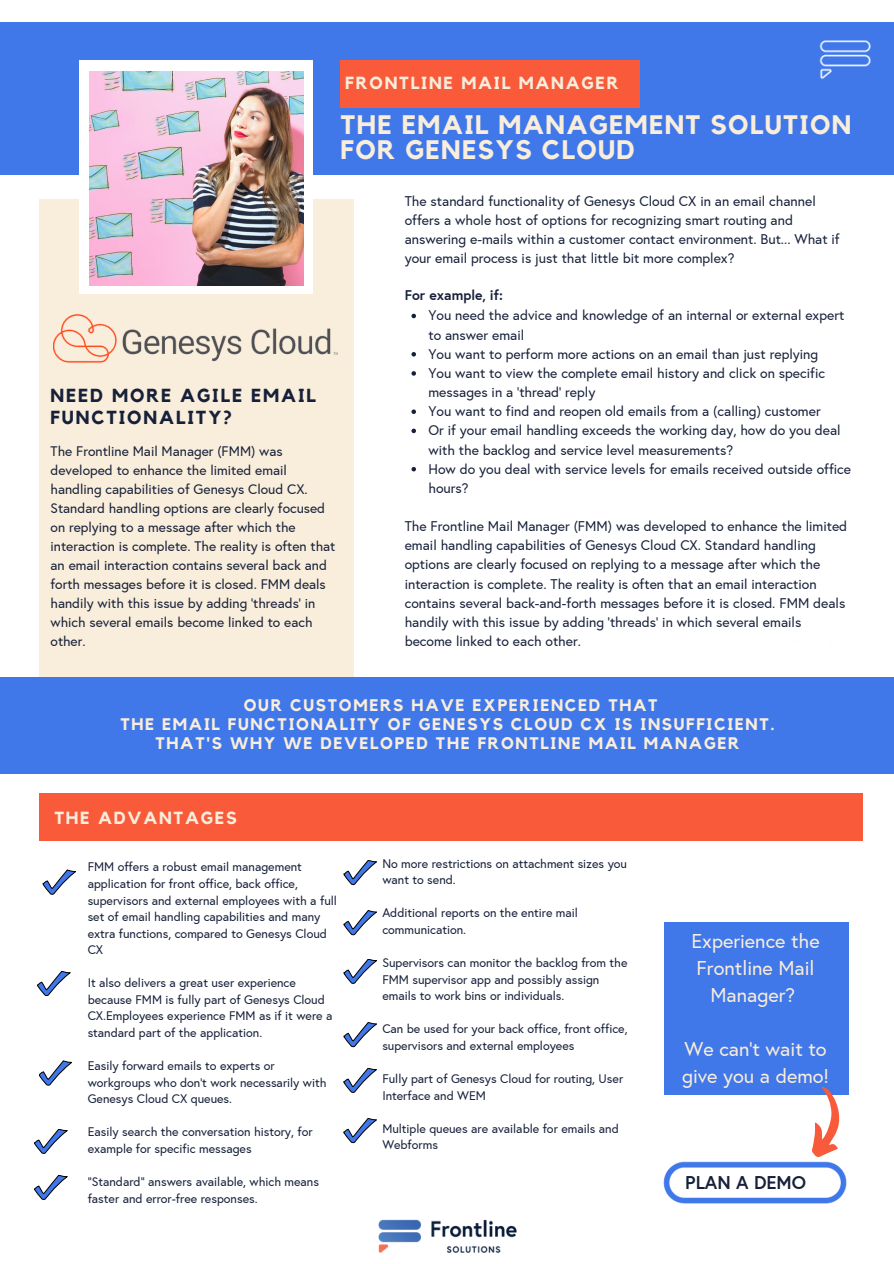
<style>
.page{position:relative;width:894px;height:1264px;background:#fff}
.page>*{position:absolute;margin:0;border:0;box-sizing:border-box;transform-origin:0 0}
.t1{font:700 26.7px/26px "Kollektif";letter-spacing:.05em;color:#f9eddb}
.t2{font:19.95px/27px "Europa";color:#f9eddb;text-align:center}
.t3{font:700 18.75px/22.4px "Kollektif";letter-spacing:.1em;color:#162039}
.t4{font:700 18.45px "Europa";color:#162039}
.t5{font:700 17.4px "Kollektif";letter-spacing:.1em;color:#f9eddb}
.t6{font:700 16.8px/19.2px "Kollektif";letter-spacing:.1em;color:#f9eddb;text-align:center}
.t7{font:13.95px/19.2px "Europa";color:#162039}
.t8{font:700 13.95px "Europa";color:#162039}
.t9{font:13.8px/18.9px "Europa";color:#162039}
.t10{font:12.45px/16.5px "Europa";color:#162039}
</style>
<div class="page">
<div style="left:0;top:22px;width:893px;height:152px;background:#4078ea"></div>
<div style="left:39px;top:199px;width:314px;height:573px;background:#f9eddb"></div>
<div style="left:79px;top:60px;width:234px;height:234px;background:#fff"></div>
<img style="left:89px;top:71px;width:214px;height:215px">
<img style="left:819px;top:40px;width:52px;height:39px">
<div style="left:340px;top:60px;width:300px;height:47px;background:#f85a3a"></div>
<img style="left:663px;top:1161px;width:184px;height:43px">
<div style="left:663px;top:922px;width:185px;height:172px;background:#4078ea"></div>
<svg style="left:810px;top:1087px;width:34px;height:70px"></svg>
<img style="left:54px;top:314px;width:283px;height:49px">
<svg style="left:411px;top:314px;width:5px;height:4px"></svg>
<svg style="left:411px;top:352px;width:5px;height:4px"></svg>
<svg style="left:411px;top:371px;width:5px;height:5px"></svg>
<svg style="left:411px;top:409px;width:5px;height:5px"></svg>
<svg style="left:411px;top:428px;width:5px;height:5px"></svg>
<svg style="left:411px;top:467px;width:5px;height:4px"></svg>
<div style="left:39px;top:793px;width:823px;height:48px;background:#f85a3a"></div>
<div style="left:0;top:676px;width:893px;height:97px;background:#4078ea"></div>
<img style="left:378px;top:1219px;width:139px;height:34px">
<svg style="left:43px;top:870px;width:33px;height:24px"></svg>
<svg style="left:37px;top:971px;width:33px;height:24px"></svg>
<svg style="left:39px;top:1060px;width:33px;height:25px"></svg>
<svg style="left:344px;top:860px;width:32px;height:25px"></svg>
<svg style="left:343px;top:1068px;width:33px;height:24px"></svg>
<svg style="left:344px;top:1022px;width:32px;height:25px"></svg>
<svg style="left:344px;top:959px;width:32px;height:24px"></svg>
<svg style="left:344px;top:910px;width:32px;height:25px"></svg>
<svg style="left:34px;top:1129px;width:33px;height:24px"></svg>
<svg style="left:34px;top:1175px;width:33px;height:24px"></svg>
<svg style="left:343px;top:1118px;width:33px;height:24px"></svg>
<p class="t5" style="left:345px;top:75px;width:275px">FRONTLINE MAIL MANAGER</p>
<h1 class="t1" style="left:340px;top:112px;width:512px">THE EMAIL MANAGEMENT SOLUTION<br>FOR GENESYS CLOUD</h1>
<h3 class="t3" style="left:51px;top:384px;width:267px">NEED MORE AGILE EMAIL<br>FUNCTIONALITY?</h3>
<p class="t9" style="left:51px;top:442px;width:286px">The Frontline Mail Manager (FMM) was developed to enhance the limited email handling capabilities of Genesys Cloud CX.<br>Standard handling options are clearly focused on replying to a message after which the interaction is complete. The reality is often that an email interaction contains several back and forth messages before it is closed. FMM deals handily with this issue by adding 'threads' in which several emails become linked to each other.</p>
<p class="t7" style="left:404px;top:191px;width:436px">The standard functionality of Genesys Cloud CX in an email channel offers a whole host of options for recognizing smart routing and answering e-mails within a customer contact environment. But... What if your email process is just that little bit more complex?</p>
<p class="t8" style="left:404px;top:286px;width:100px">For example, if:</p>
<p class="t7" style="left:428px;top:306px;width:424px">You need the advice and knowledge of an internal or external expert to answer email<br>You want to perform more actions on an email than just replying<br>You want to view the complete email history and click on specific messages in a ‘thread' reply<br>You want to find and reopen old emails from a (calling) customer<br>Or if your email handling exceeds the working day, how do you deal with the backlog and service level measurements?<br>How do you deal with service levels for emails received outside office hours?</p>
<p class="t7" style="left:404px;top:517px;width:444px">The Frontline Mail Manager (FMM) was developed to enhance the limited email handling capabilities of Genesys Cloud CX. Standard handling options are clearly focused on replying to a message after which the interaction is complete. The reality is often that an email interaction contains several back-and-forth messages before it is closed. FMM deals handily with this issue by adding 'threads' in which several emails become linked to each other.</p>
<p class="t6" style="left:120px;top:696px;width:655px">OUR CUSTOMERS HAVE EXPERIENCED THAT<br>THE EMAIL FUNCTIONALITY OF GENESYS CLOUD CX IS INSUFFICIENT.<br>THAT'S WHY WE DEVELOPED THE FRONTLINE MAIL MANAGER</p>
<p class="t5" style="left:54px;top:810px;width:184px">THE ADVANTAGES</p>
<p class="t10" style="left:88px;top:859px;width:251px">FMM offers a robust email management application for front office, back office, supervisors and external employees with a full set of email handling capabilities and many extra functions, compared to Genesys Cloud CX</p>
<p class="t10" style="left:88px;top:974px;width:246px">It also delivers a great user experience because FMM is fully part of Genesys Cloud CX.Employees experience FMM as if it were a standard part of the application.</p>
<p class="t10" style="left:88px;top:1057px;width:240px">Easily forward emails to experts or workgroups who don't work necessarily with<br>Genesys Cloud CX queues.</p>
<p class="t10" style="left:88px;top:1123px;width:226px">Easily search the conversation history, for example for specific messages</p>
<p class="t10" style="left:88px;top:1173px;width:233px">“Standard” answers available, which means faster and error-free responses.</p>
<p class="t10" style="left:382px;top:855px;width:246px">No more restrictions on attachment sizes you want to send.</p>
<p class="t10" style="left:382px;top:905px;width:197px">Additional reports on the entire mail communication.</p>
<p class="t10" style="left:382px;top:954px;width:246px">Supervisors can monitor the backlog from the<br>FMM supervisor app and possibly assign emails to work bins or individuals.</p>
<p class="t10" style="left:382px;top:1020px;width:246px">Can be used for your back office, front office, supervisors and external employees</p>
<p class="t10" style="left:382px;top:1070px;width:242px">Fully part of Genesys Cloud for routing, User<br>Interface and WEM</p>
<p class="t10" style="left:382px;top:1120px;width:238px">Multiple queues are available for emails and<br>Webforms</p>
<h2 class="t2" style="left:691px;top:927px;width:130px">Experience the<br>Frontline Mail<br>Manager?</h2>
<h2 class="t2" style="left:681px;top:1035px;width:149px;text-align:left">We can't wait to give you a demo!</h2>
<h3 class="t4" style="left:685px;top:1170px;width:122px">PLAN A DEMO</h3>
</div>
